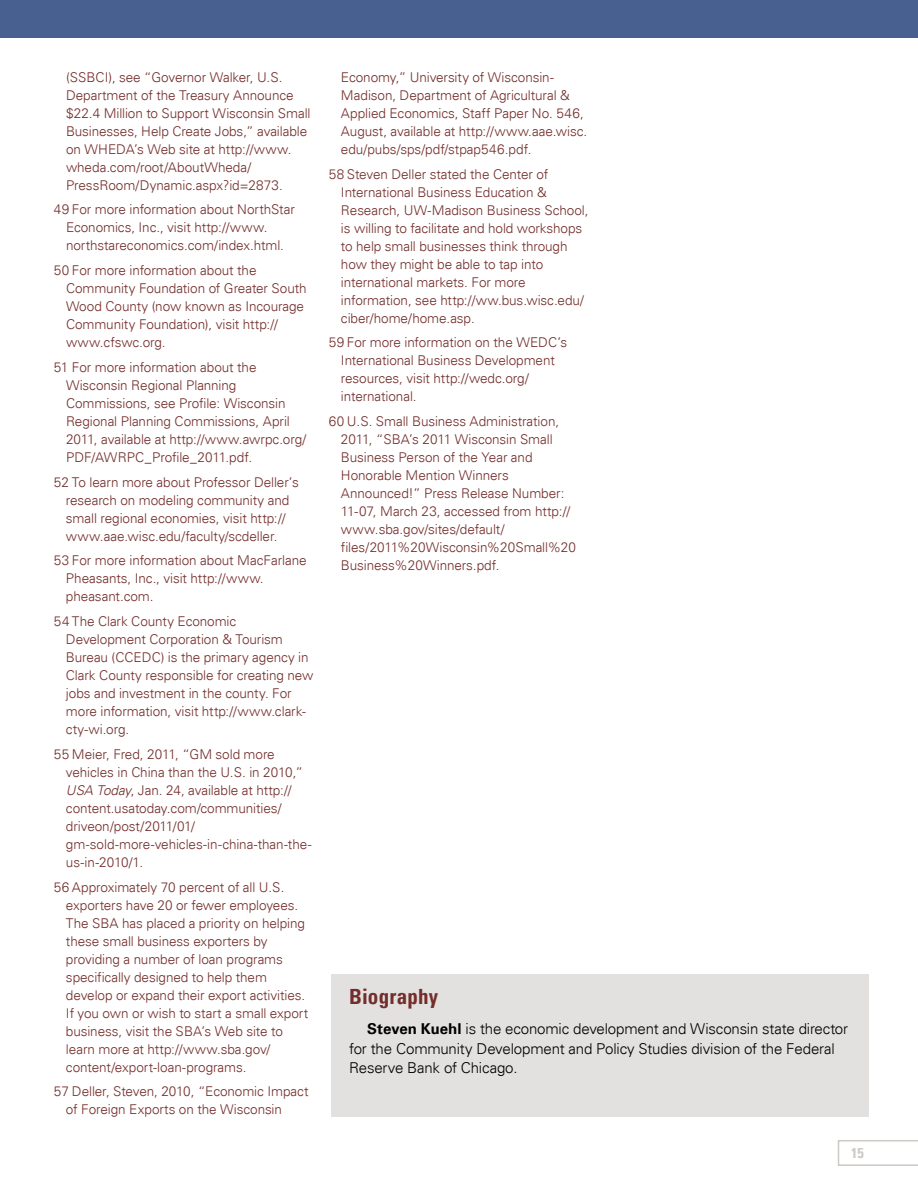
<style>
.page{position:relative;width:918px;height:1188px;background:#fff}
.page>*{position:absolute;margin:0;border:0;box-sizing:border-box;transform-origin:0 0}
.t1{font:700 condensed 21px "Univers";letter-spacing:.01em;color:#732e2b}
.t2{font:300 15px/19.5px "Univers";letter-spacing:-.01em;color:#000}
.t3{font:700 condensed 14.25px "Univers";color:#cdc9c5}
.t4{font:300 13.5px/18px "Univers";letter-spacing:-.005em;color:#732e2b}
.s1{font-style:italic}
.s2{font-weight:700}
</style>
<div class="page">
<div style="left:0;top:0;width:918px;height:38px;background:#486090"></div>
<svg style="left:838px;top:1140px;width:80px;height:26px"></svg>
<div style="left:331px;top:974px;width:538px;height:142px;background:#e3e1df"></div>
<p class="t4" style="left:66px;top:68px;width:246px">(SSBCI), see “Governor Walker, U.S.<br>Department of the Treasury Announce $22.4 Million to Support Wisconsin Small Businesses, Help Create Jobs,” available on WHEDA’s Web site at http://www. wheda.com/root/AboutWheda/ PressRoom/Dynamic.aspx?id=2873.</p>
<p class="t4" style="left:66px;top:201px;width:230px;text-indent:-12px">49 For more information about NorthStar<br>Economics, Inc., visit http://www. northstareconomics.com/index.html.</p>
<p class="t4" style="left:66px;top:261px;width:242px;text-indent:-12px">50 For more information about the<br>Community Foundation of Greater South<br>Wood County (now known as Incourage<br>Community Foundation), visit http:// www.cfswc.org.</p>
<p class="t4" style="left:66px;top:358px;width:242px;text-indent:-12px">51 For more information about the Wisconsin Regional Planning Commissions, see Profile: Wisconsin Regional Planning Commissions, April 2011, available at http://www.awrpc.org/ PDF/AWRPC_Profile_2011.pdf.</p>
<p class="t4" style="left:66px;top:473px;width:234px;text-indent:-12px">52 To learn more about Professor Deller’s research on modeling community and small regional economies, visit http:// www.aae.wisc.edu/faculty/scdeller.</p>
<p class="t4" style="left:66px;top:552px;width:242px;text-indent:-12px">53 For more information about MacFarlane<br>Pheasants, Inc., visit http://www. pheasant.com.</p>
<p class="t4" style="left:66px;top:612px;width:249px;text-indent:-12px">54 The Clark County Economic Development Corporation &amp; Tourism Bureau (CCEDC) is the primary agency in Clark County responsible for creating new jobs and investment in the county. For more information, visit http://www.clark&shy;cty-wi.org.</p>
<p class="t4" style="left:66px;top:745px;width:247px;text-indent:-12px">55 Meier, Fred, 2011, “GM sold more vehicles in China than the U.S. in 2010,” <span class="s1">USA Today</span>, Jan. 24, available at http:// content.usatoday.com/communities/ driveon/post/2011/01/ gm-sold-more-vehicles-in-china-than-the&shy;us-in-2010/1.</p>
<p class="t4" style="left:66px;top:878px;width:244px;text-indent:-12px">56 Approximately 70 percent of all U.S. exporters have 20 or fewer employees.<br>The SBA has placed a priority on helping these small business exporters by providing a number of loan programs specifically designed to help them develop or expand their export activities.<br>If you own or wish to start a small export business, visit the SBA’s Web site to learn more at http://www.sba.gov/ content/export-loan-programs.</p>
<p class="t4" style="left:66px;top:1083px;width:244px;text-indent:-12px">57 Deller, Steven, 2010, “Economic Impact of Foreign Exports on the Wisconsin</p>
<p class="t4" style="left:341px;top:68px;width:248px">Economy,” University of Wisconsin-Madison, Department of Agricultural &amp; Applied Economics, Staff Paper No. 546, August, available at http://www.aae.wisc. edu/pubs/sps/pdf/stpap546.pdf.</p>
<p class="t4" style="left:341px;top:165px;width:249px;text-indent:-12px">58 Steven Deller stated the Center of International Business Education &amp; Research, UW-Madison Business School, is willing to facilitate and hold workshops to help small businesses think through how they might be able to tap into international markets. For more information, see http://ww.bus.wisc.edu/ ciber/home/home.asp.</p>
<p class="t4" style="left:341px;top:334px;width:228px;text-indent:-12px">59 For more information on the WEDC’s<br>International Business Development resources, visit http://wedc.org/ international.</p>
<p class="t4" style="left:341px;top:412px;width:236px;text-indent:-12px">60 U.S. Small Business Administration, 2011, “SBA’s 2011 Wisconsin Small Business Person of the Year and Honorable Mention Winners Announced!” Press Release Number:<br>11-07, March 23, accessed from http:// www.sba.gov/sites/default/ files/2011%20Wisconsin%20Small%20<br>Business%20Winners.pdf.</p>
<h1 class="t1" style="left:349px;top:984px;width:91px">Biography</h1>
<p class="t2" style="left:349px;top:1019px;width:501px;text-indent:18px"><span class="s2">Steven Kuehl</span> is the economic development and Wisconsin state director for the Community Development and Policy Studies division of the Federal<br>Reserve Bank of Chicago.</p>
<p class="t3" style="left:851px;top:1144px;width:14px">15</p>
</div>
